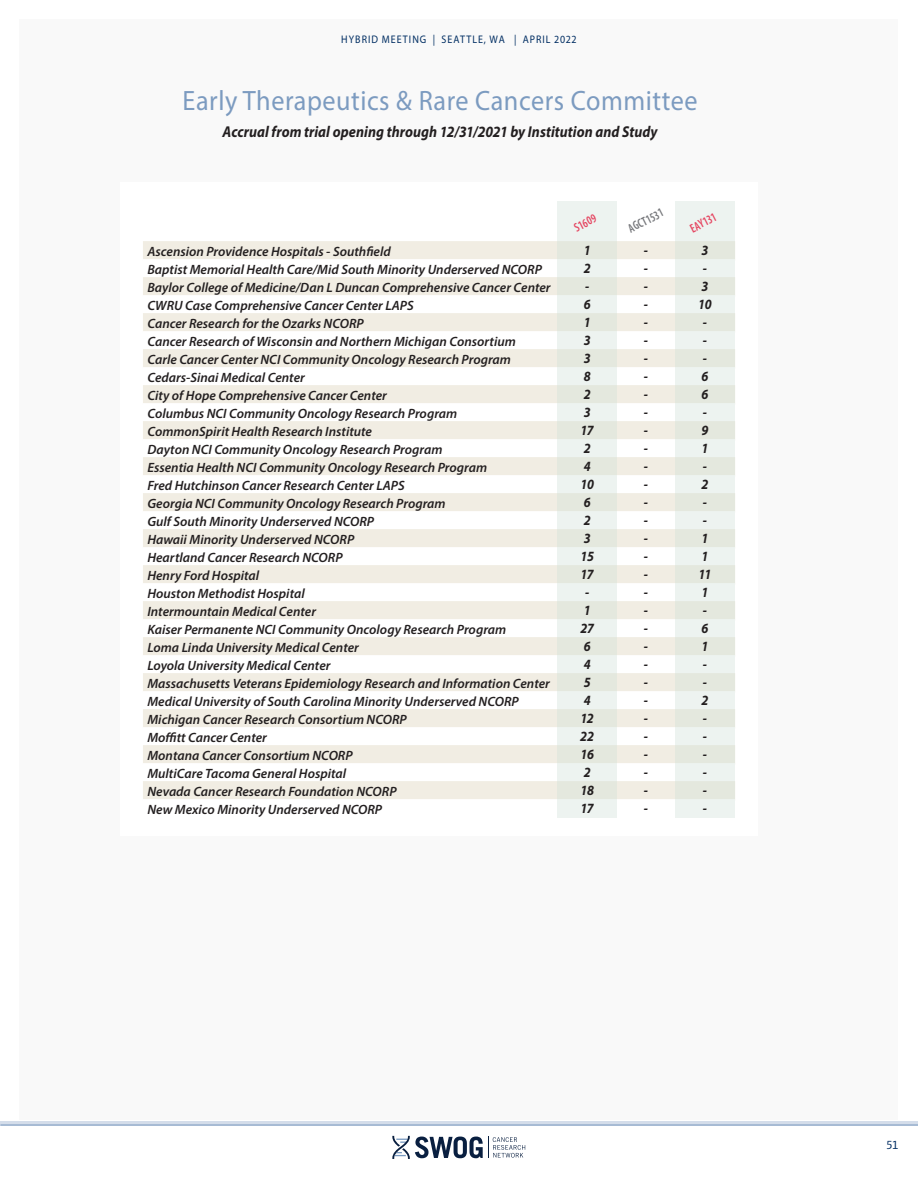
<style>
.page{position:relative;width:918px;height:1188px;background:#fff}
.page>*{position:absolute;margin:0;border:0;box-sizing:border-box;transform-origin:0 0}
.t1{font:28.05px "Myriad Pro";letter-spacing:.02em;color:#7c9bc0;scale:.93 1}
.t2{font:italic 700 15.75px "Myriad Pro";letter-spacing:.005em;color:#231f20;scale:.9 1}
.t3{font:italic 700 14.1px/18px "Myriad Pro";letter-spacing:-.035em;color:#231f20;text-align:center;scale:.9 1}
.t4{font:italic 600 13.5px/18px "Myriad Pro";color:#231f20}
.t5{font:600 condensed 12.6px "Myriad Pro";color:#e54460;scale:.9 1}
.t6{font:600 condensed 12.6px "Myriad Pro";color:#76777b;scale:.9 1}
.t7{font:12px "Lipa Agate High Nar";color:#002d62}
.t8{font:10.95px "Myriad Pro";letter-spacing:.1em;color:#002d62;scale:.9 1}
</style>
<div class="page">
<div style="left:20px;top:20px;width:878px;height:1100px;background:#f9f9f9"></div>
<svg style="left:0;top:1121px;width:918px;height:4px;background:#c8d4e4"></svg>
<hr style="left:0;top:1125px;width:918px;height:1px;background:#7c9bc0">
<svg style="left:392px;top:1136px;width:133px;height:23px"></svg>
<div style="left:121px;top:182px;width:637px;height:653px;background:#fff"></div>
<div style="left:143px;top:241px;width:592px;height:20px;background:#f1ede3"></div>
<div style="left:143px;top:259px;width:592px;height:20px;background:#fff"></div>
<div style="left:143px;top:277px;width:592px;height:20px;background:#f1ede3"></div>
<div style="left:143px;top:295px;width:592px;height:20px;background:#fff"></div>
<div style="left:143px;top:313px;width:592px;height:20px;background:#f1ede3"></div>
<div style="left:143px;top:331px;width:592px;height:20px;background:#fff"></div>
<div style="left:143px;top:349px;width:592px;height:20px;background:#f1ede3"></div>
<div style="left:143px;top:367px;width:592px;height:20px;background:#fff"></div>
<div style="left:143px;top:385px;width:592px;height:20px;background:#f1ede3"></div>
<div style="left:143px;top:403px;width:592px;height:20px;background:#fff"></div>
<div style="left:143px;top:421px;width:592px;height:20px;background:#f1ede3"></div>
<div style="left:143px;top:439px;width:592px;height:20px;background:#fff"></div>
<div style="left:143px;top:457px;width:592px;height:20px;background:#f1ede3"></div>
<div style="left:143px;top:475px;width:592px;height:20px;background:#fff"></div>
<div style="left:143px;top:493px;width:592px;height:20px;background:#f1ede3"></div>
<div style="left:143px;top:511px;width:592px;height:20px;background:#fff"></div>
<div style="left:143px;top:529px;width:592px;height:20px;background:#f1ede3"></div>
<div style="left:143px;top:547px;width:592px;height:20px;background:#fff"></div>
<div style="left:143px;top:565px;width:592px;height:20px;background:#f1ede3"></div>
<div style="left:143px;top:583px;width:592px;height:20px;background:#fff"></div>
<div style="left:143px;top:601px;width:592px;height:20px;background:#f1ede3"></div>
<div style="left:143px;top:619px;width:592px;height:20px;background:#fff"></div>
<div style="left:143px;top:637px;width:592px;height:20px;background:#f1ede3"></div>
<div style="left:143px;top:655px;width:592px;height:20px;background:#fff"></div>
<div style="left:143px;top:673px;width:592px;height:20px;background:#f1ede3"></div>
<div style="left:143px;top:691px;width:592px;height:20px;background:#fff"></div>
<div style="left:143px;top:709px;width:592px;height:20px;background:#f1ede3"></div>
<div style="left:143px;top:727px;width:592px;height:20px;background:#fff"></div>
<div style="left:143px;top:745px;width:592px;height:20px;background:#f1ede3"></div>
<div style="left:143px;top:763px;width:592px;height:20px;background:#fff"></div>
<div style="left:143px;top:781px;width:592px;height:20px;background:#f1ede3"></div>
<div style="left:143px;top:799px;width:592px;height:20px;background:#fff"></div>
<div style="left:558px;top:202px;width:59px;height:616px;background:linear-gradient(to right,#e9eee8,#e9eee8)"></div>
<div style="left:675px;top:202px;width:60px;height:616px;background:linear-gradient(to right,#e9eee8,#e9eee8)"></div>
<p class="t8" style="left:341px;top:33px;width:263px">HYBRID MEETING | SEATTLE, WA | APRIL 2022</p>
<h1 class="t1" style="left:183px;top:84px;width:555px">Early Therapeutics &amp; Rare Cancers Committee</h1>
<p class="t2" style="left:223px;top:122px;width:485px">Accrual from trial opening through 12/31/2021 by Institution and Study</p>
<p class="t5" style="left:572px;top:221px;width:27px;rotate:-27deg">S1609</p>
<p class="t6" style="left:625px;top:222px;width:44px;rotate:-27deg">AGCT1531</p>
<p class="t5" style="left:687px;top:222px;width:32px;rotate:-27deg">EAY131</p>
<p class="t4" style="left:147px;top:242px;width:405px">Ascension Providence Hospitals - Southfield<br>Baptist Memorial Health Care/Mid South Minority Underserved NCORP Baylor College of Medicine/Dan L Duncan Comprehensive Cancer Center CWRU Case Comprehensive Cancer Center LAPS<br>Cancer Research for the Ozarks NCORP<br>Cancer Research of Wisconsin and Northern Michigan Consortium<br>Carle Cancer Center NCI Community Oncology Research Program Cedars-Sinai Medical Center<br>City of Hope Comprehensive Cancer Center<br>Columbus NCI Community Oncology Research Program<br>CommonSpirit Health Research Institute<br>Dayton NCI Community Oncology Research Program<br>Essentia Health NCI Community Oncology Research Program<br>Fred Hutchinson Cancer Research Center LAPS<br>Georgia NCI Community Oncology Research Program<br>Gulf South Minority Underserved NCORP<br>Hawaii Minority Underserved NCORP<br>Heartland Cancer Research NCORP<br>Henry Ford Hospital<br>Houston Methodist Hospital<br>Intermountain Medical Center<br>Kaiser Permanente NCI Community Oncology Research Program<br>Loma Linda University Medical Center<br>Loyola University Medical Center<br>Massachusetts Veterans Epidemiology Research and Information Center Medical University of South Carolina Minority Underserved NCORP Michigan Cancer Research Consortium NCORP<br>Moffitt Cancer Center<br>Montana Cancer Consortium NCORP<br>MultiCare Tacoma General Hospital<br>Nevada Cancer Research Foundation NCORP<br>New Mexico Minority Underserved NCORP</p>
<p class="t3" style="left:644px;top:241px;width:6px;text-align:justify">- - - - - - - - - - - - - - - - - - - - - - - - - - - - - - - -</p>
<p class="t3" style="left:698px;top:241px;width:17px">3 -<br>3<br>10 -<br>-<br>-<br>6<br>6 -<br>9<br>1 -<br>2 -<br>-<br>1<br>1<br>11<br>1 -<br>6<br>1 -<br>-<br>2 -<br>-<br>-<br>-<br>-<br>-</p>
<p class="t3" style="left:580px;top:241px;width:17px">1<br>2 -<br>6<br>1<br>3<br>3<br>8<br>2<br>3<br>17<br>2<br>4<br>10<br>6<br>2<br>3<br>15<br>17 -<br>1<br>27<br>6<br>4<br>5<br>4<br>12<br>22<br>16<br>2<br>18<br>17</p>
<p class="t7" style="left:887px;top:1138px;width:13px">51</p>
</div>
